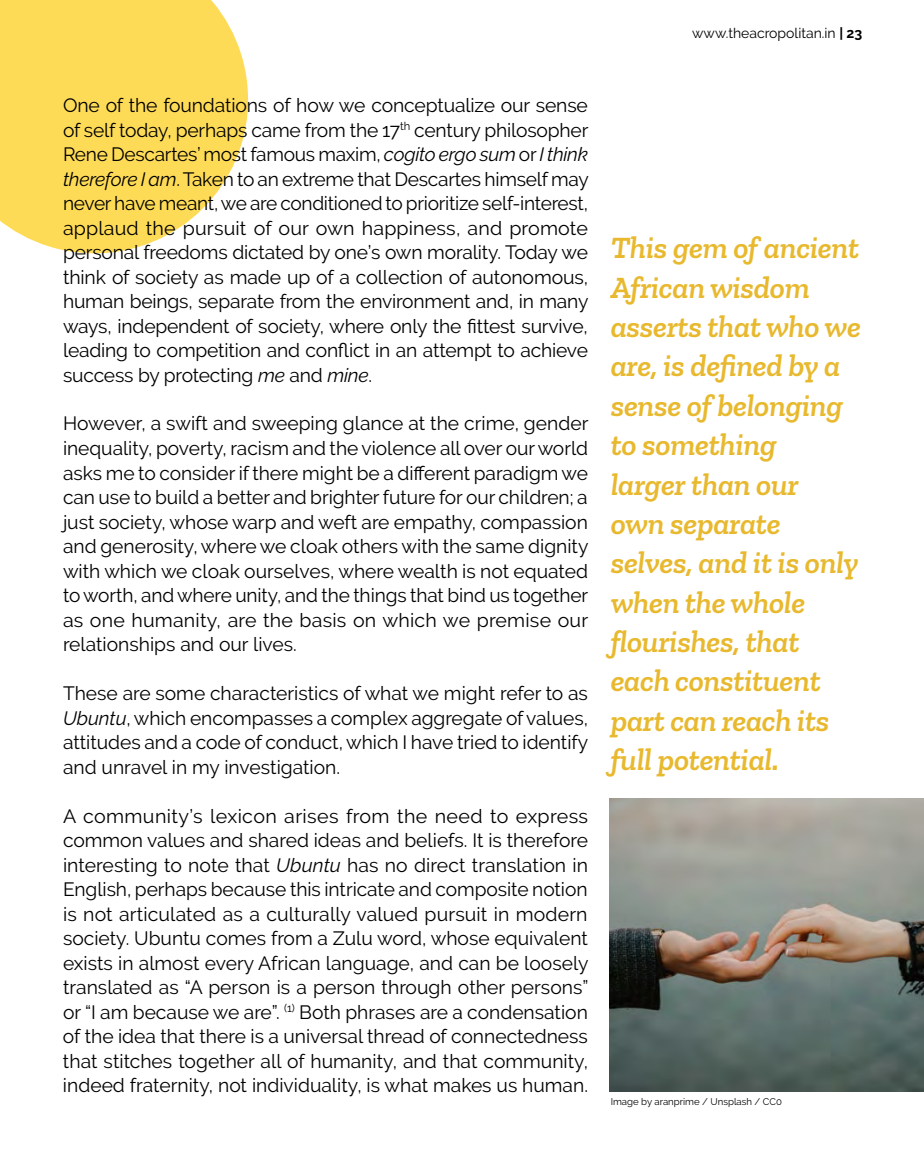
<style>
.page{position:relative;width:924px;height:1155px;background:#fff}
.page>*{position:absolute;margin:0;border:0;box-sizing:border-box;transform-origin:0 0}
.t1{font:italic 600 31.5px/39.4px "Zilla Slab";letter-spacing:-.01em;color:#e8b92e}
.t2{font:19.25px/24.5px "Raleway";color:#000;text-align:justify}
.t3{font:14px "Raleway";color:#000}
.t4{font:9.62px "Raleway";color:#000}
.s1{font-weight:700}
.s2{font-style:italic}
</style>
<div class="page">
<img style="left:609px;top:798px;width:315px;height:293px">
<svg style="left:0;top:0;width:248px;height:253px;background:#fedf6a"></svg>
<p class="t3" style="left:692px;top:25px;width:172px">www.theacropolitan.in <span class="s1">| 23</span></p>
<p class="t2" style="left:63px;top:93px;width:527px">One of the foundations of how we conceptualize our sense of self today, perhaps came from the 17<sup>th</sup> century philosopher Rene Descartes’ most famous maxim, <span class="s2">cogito ergo sum</span> or <span class="s2">I think therefore I am</span>. Taken to an extreme that Descartes himself may never have meant, we are conditioned to prioritize self-interest, applaud the pursuit of our own happiness, and promote personal freedoms dictated by one’s own morality. Today we think of society as made up of a collection of autonomous, human beings, separate from the environment and, in many ways, independent of society, where only the fittest survive, leading to competition and conflict in an attempt to achieve success by protecting <span class="s2">me</span> and <span class="s2">mine</span>.</p>
<p class="t2" style="left:63px;top:411px;width:527px">However, a swift and sweeping glance at the crime, gender inequality, poverty, racism and the violence all over our world asks me to consider if there might be a different paradigm we can use to build a better and brighter future for our children; a just society, whose warp and weft are empathy, compassion and generosity, where we cloak others with the same dignity with which we cloak ourselves, where wealth is not equated to worth, and where unity, and the things that bind us together as one humanity, are the basis on which we premise our relationships and our lives.</p>
<p class="t2" style="left:63px;top:681px;width:527px">These are some characteristics of what we might refer to as <span class="s2">Ubuntu</span>, which encompasses a complex aggregate of values, attitudes and a code of conduct, which I have tried to identify and unravel in my investigation.</p>
<p class="t2" style="left:63px;top:803px;width:527px">A community’s lexicon arises from the need to express common values and shared ideas and beliefs. It is therefore interesting to note that <span class="s2">Ubuntu</span> has no direct translation in English, perhaps because this intricate and composite notion is not articulated as a culturally valued pursuit in modern society. Ubuntu comes from a Zulu word, whose equivalent exists in almost every African language, and can be loosely translated as “A person is a person through other persons” or “I am because we are”. <sup>(1)</sup> Both phrases are a condensation of the idea that there is a universal thread of connectedness that stitches together all of humanity, and that community, indeed fraternity, not individuality, is what makes us human.</p>
<p class="t1" style="left:611px;top:228px;width:252px">This gem of ancient<br>African wisdom asserts that who we are, is defined by a sense of belonging to something<br>larger than our<br>own separate selves, and it is only when the whole flourishes, that each constituent part can reach its full potential.</p>
<p class="t4" style="left:611px;top:1096px;width:173px">Image by aranprime / Unsplash / CC0</p>
</div>
